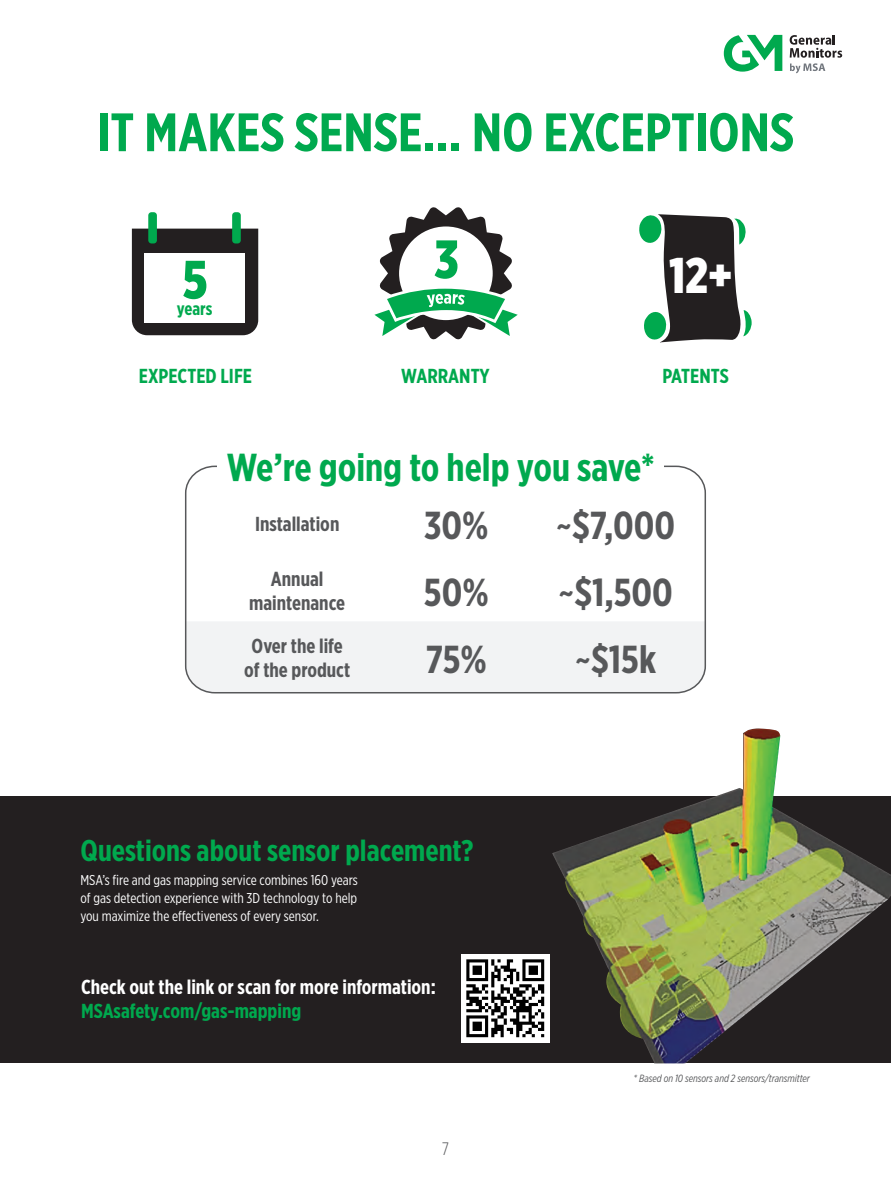
<style>
.page{position:relative;width:891px;height:1188px;background:#fff}
.page>*{position:absolute;margin:0;border:0;box-sizing:border-box;transform-origin:0 0}
.t1{font:700 54px "Gotham X Narrow";color:#00a94e}
.t2{font:900 54px "Gotham X Narrow";color:#00a94e}
.t3{font:900 49.95px "Gotham X Narrow";color:#fff}
.t4{font:700 39px "Gotham X Narrow";color:#57585a}
.t5{font:700 39px "Gotham X Narrow";color:#00a94e}
.t6{font:700 30px "Gotham X Narrow";color:#00a94e}
.t7{font:700 20.25px "Gotham X Narrow";color:#00a94e}
.t8{font:700 20.25px/24px "Gotham X Narrow";color:#57585a;text-align:center}
.t9{font:700 20.25px "Gotham X Narrow";color:#fff}
.t10{font:700 18px "Gotham X Narrow";color:#00a94e}
.t11{font:300 18px "Gotham X Narrow";color:#57585a}
.t12{font:14.25px/18px "Gotham X Narrow";color:#fff;text-align:justify}
.t13{font:italic 10.5px "Gotham X Narrow";color:#57585a}
</style>
<div class="page">
<div style="left:0;top:796px;width:891px;height:267px;background:#231f20"></div>
<div style="left:132px;top:229px;width:126px;height:106px;background:#231f20"></div>
<div style="left:145px;top:253px;width:100px;height:70px;background:#fff"></div>
<div style="left:148px;top:212px;width:9px;height:31px;background:#00a94e;border-radius:3px"></div>
<div style="left:232px;top:212px;width:9px;height:31px;background:#00a94e;border-radius:3px"></div>
<svg style="left:374px;top:207px;width:144px;height:133px"></svg>
<svg style="left:639px;top:214px;width:113px;height:129px"></svg>
<img style="left:552px;top:729px;width:339px;height:334px">
<img style="left:461px;top:954px;width:88px;height:88px">
<svg style="left:724px;top:35px;width:58px;height:37px"></svg>
<svg style="left:790px;top:35px;width:52px;height:38px"></svg>
<div style="left:185px;top:622px;width:521px;height:71px;background:#f2f3f4"></div>
<div style="left:185px;top:466px;width:521px;height:227px;border:2px solid #57585a;border-radius:28px"></div>
<div style="left:217px;top:450px;width:447px;height:37px;background:#fff"></div>
<h1 class="t1" style="left:97px;top:99px;width:699px">IT MAKES SENSE... NO EXCEPTIONS</h1>
<h1 class="t2" style="left:183px;top:246px;width:26px">5</h1>
<p class="t10" style="left:177px;top:297px;width:37px">years</p>
<h1 class="t2" style="left:434px;top:225px;width:26px">3</h1>
<h2 class="t3" style="left:669px;top:244px;width:65px">12+</h2>
<h3 class="t7" style="left:139px;top:364px;width:115px">EXPECTED LIFE</h3>
<h3 class="t7" style="left:401px;top:364px;width:90px">WARRANTY</h3>
<h3 class="t7" style="left:662px;top:364px;width:68px">PATENTS</h3>
<h3 class="t5" style="left:227px;top:443px;width:429px">We’re going to help you save*</h3>
<h3 class="t8" style="left:255px;top:512px;width:86px">Installation</h3>
<h3 class="t4" style="left:424px;top:501px;width:66px">30%</h3>
<h3 class="t4" style="left:556px;top:501px;width:121px">~$7,000</h3>
<h3 class="t8" style="left:249px;top:567px;width:97px">Annual maintenance</h3>
<h3 class="t4" style="left:424px;top:568px;width:66px">50%</h3>
<h3 class="t4" style="left:558px;top:568px;width:116px">~$1,500</h3>
<h3 class="t8" style="left:244px;top:634px;width:107px">Over the life of the product</h3>
<h3 class="t4" style="left:426px;top:635px;width:63px">75%</h3>
<h3 class="t4" style="left:575px;top:635px;width:83px">~$15k</h3>
<h3 class="t6" style="left:81px;top:832px;width:395px">Questions about sensor placement?</h3>
<p class="t12" style="left:81px;top:871px;width:279px">MSA’s fire and gas mapping service combines 160 years of gas detection experience with 3D technology to help you maximize the effectiveness of every sensor.</p>
<h3 class="t9" style="left:81px;top:974px;width:356px">Check out the link or scan for more information:</h3>
<h3 class="t7" style="left:81px;top:998px;width:222px">MSAsafety.com/gas-mapping</h3>
<p class="t11" style="left:442px;top:1138px;width:9px">7</p>
<p class="t13" style="left:633px;top:1072px;width:178px">* Based on 10 sensors and 2 sensors/transmitter</p>
</div>
